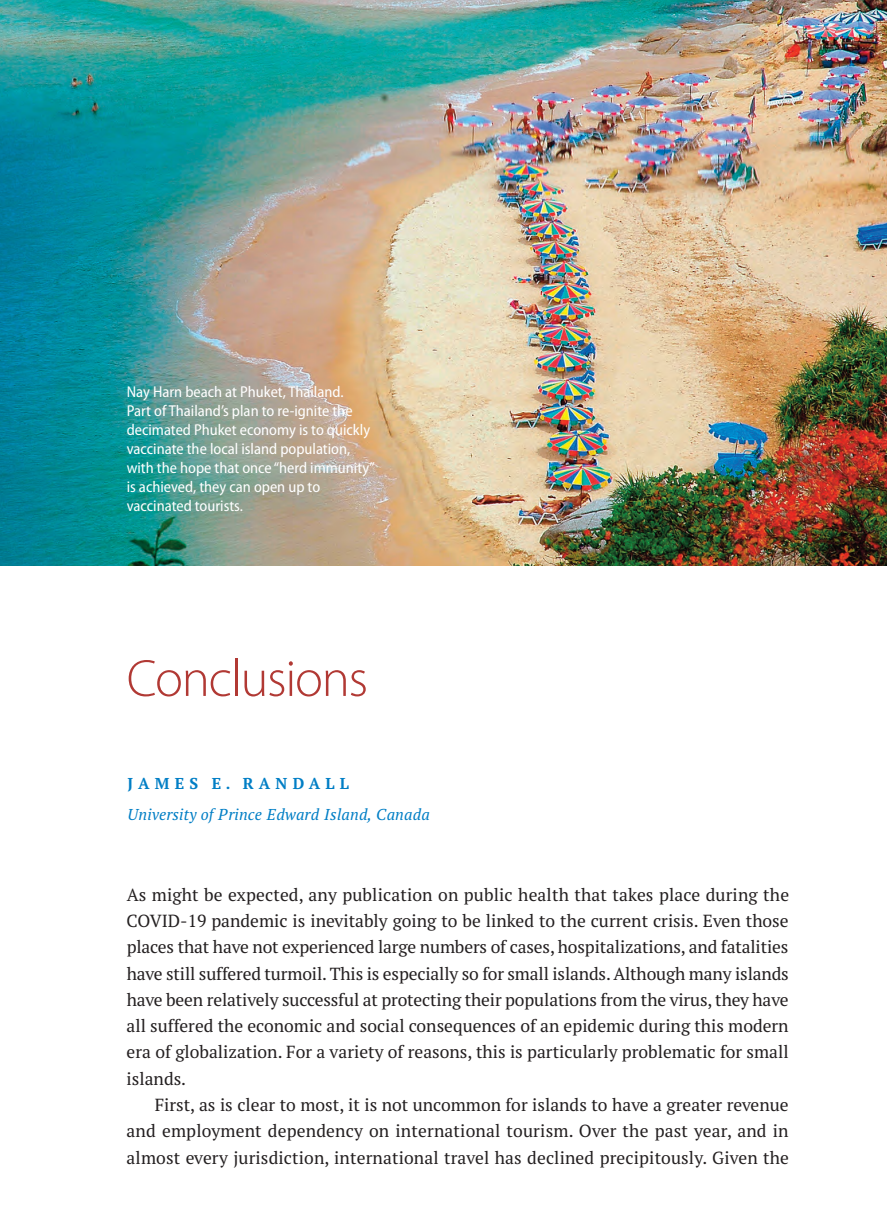
<style>
.page{position:relative;width:887px;height:1232px;background:#fff}
.page>*{position:absolute;margin:0;border:0;box-sizing:border-box;transform-origin:0 0}
.t1{font:300 52.5px "Myriad Pro";letter-spacing:-.025em;color:#b13934}
.t2{font:17.5px/26.2px "PT Serif";color:#231f20;text-align:justify}
.t3{font:semi-condensed 15.75px/18.9px "Myriad Pro";color:#fff}
.t4{font:italic 15.75px "PT Serif";letter-spacing:.01em;color:#007ec5}
.t5{font:700 15.75px "PT Serif";letter-spacing:.33em;color:#007ec5}
</style>
<div class="page">
<img style="left:0;top:0;width:886px;height:565px">
<p class="t3" style="left:127px;top:383px;width:250px">Nay Harn beach at Phuket, Thailand.<br>Part of Thailand’s plan to re-ignite the decimated Phuket economy is to quickly vaccinate the local island population, with the hope that once “herd immunity” is achieved, they can open up to vaccinated tourists.</p>
<h1 class="t1" style="left:127px;top:649px;width:243px">Conclusions</h1>
<p class="t5" style="left:127px;top:772px;width:223px">JAMES E. RANDALL</p>
<p class="t4" style="left:127px;top:804px;width:304px">University of Prince Edward Island, Canada</p>
<p class="t2" style="left:127px;top:881px;width:663px">As might be expected, any publication on public health that takes place during the COVID-19 pandemic is inevitably going to be linked to the current crisis. Even those places that have not experienced large numbers of cases, hospitalizations, and fatalities have still suffered turmoil. This is especially so for small islands. Although many islands have been relatively successful at protecting their populations from the virus, they have all suffered the economic and social consequences of an epidemic during this modern era of globalization. For a variety of reasons, this is particularly problematic for small islands.</p>
<p class="t2" style="left:127px;top:1091px;width:663px;text-indent:28px">First, as is clear to most, it is not uncommon for islands to have a greater revenue and employment dependency on international tourism. Over the past year, and in almost every jurisdiction, international travel has declined precipitously. Given the</p>
</div>
